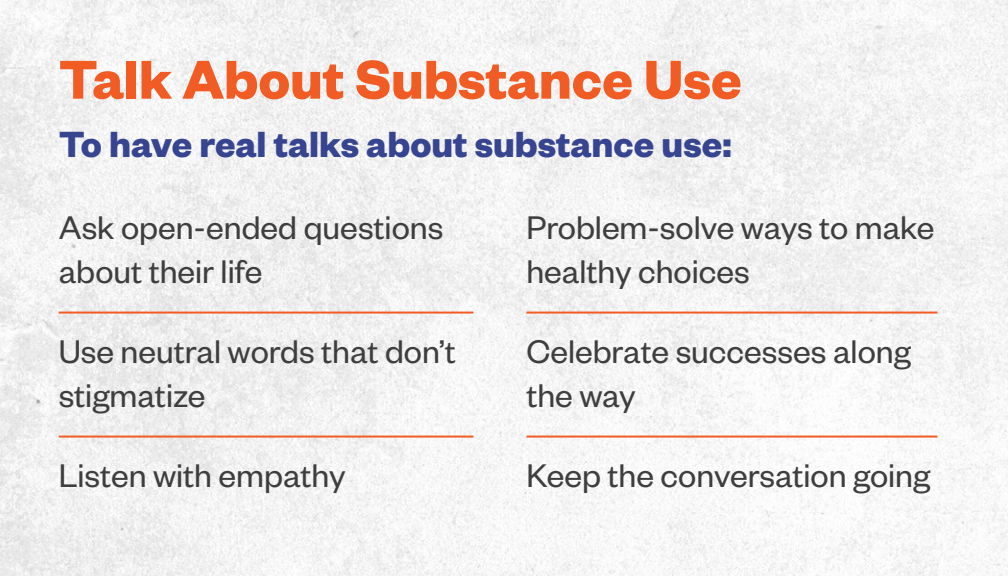
<style>
.page{position:relative;width:1008px;height:576px;background:#fff}
.page>*{position:absolute;margin:0;border:0;box-sizing:border-box;transform-origin:0 0}
.t1{font:700 60px "Founders Grotesk";color:#f15b24}
.t2{font:700 40px "Founders Grotesk";color:#37448f}
.t3{font:36px/44px "Founders Grotesk";color:#3e3e3f}
</style>
<div class="page">
<img style="left:0;top:0;width:1008px;height:576px">
<hr style="left:59px;top:312px;width:414px;height:2px;background:#f15b24">
<hr style="left:59px;top:436px;width:414px;height:2px;background:#f15b24">
<hr style="left:526px;top:312px;width:411px;height:2px;background:#f15b24">
<hr style="left:526px;top:436px;width:411px;height:2px;background:#f15b24">
<h1 class="t1" style="left:59px;top:41px;width:685px">Talk About Substance Use</h1>
<p class="t2" style="left:59px;top:118px;width:674px">To have real talks about substance use:</p>
<p class="t3" style="left:59px;top:203px;width:386px">Ask open-ended questions about their life</p>
<p class="t3" style="left:59px;top:327px;width:399px">Use neutral words that don’t stigmatize</p>
<p class="t3" style="left:59px;top:451px;width:288px">Listen with empathy</p>
<p class="t3" style="left:526px;top:203px;width:410px">Problem-solve ways to make healthy choices</p>
<p class="t3" style="left:526px;top:327px;width:386px">Celebrate successes along the way</p>
<p class="t3" style="left:526px;top:451px;width:406px">Keep the conversation going</p>
</div>
